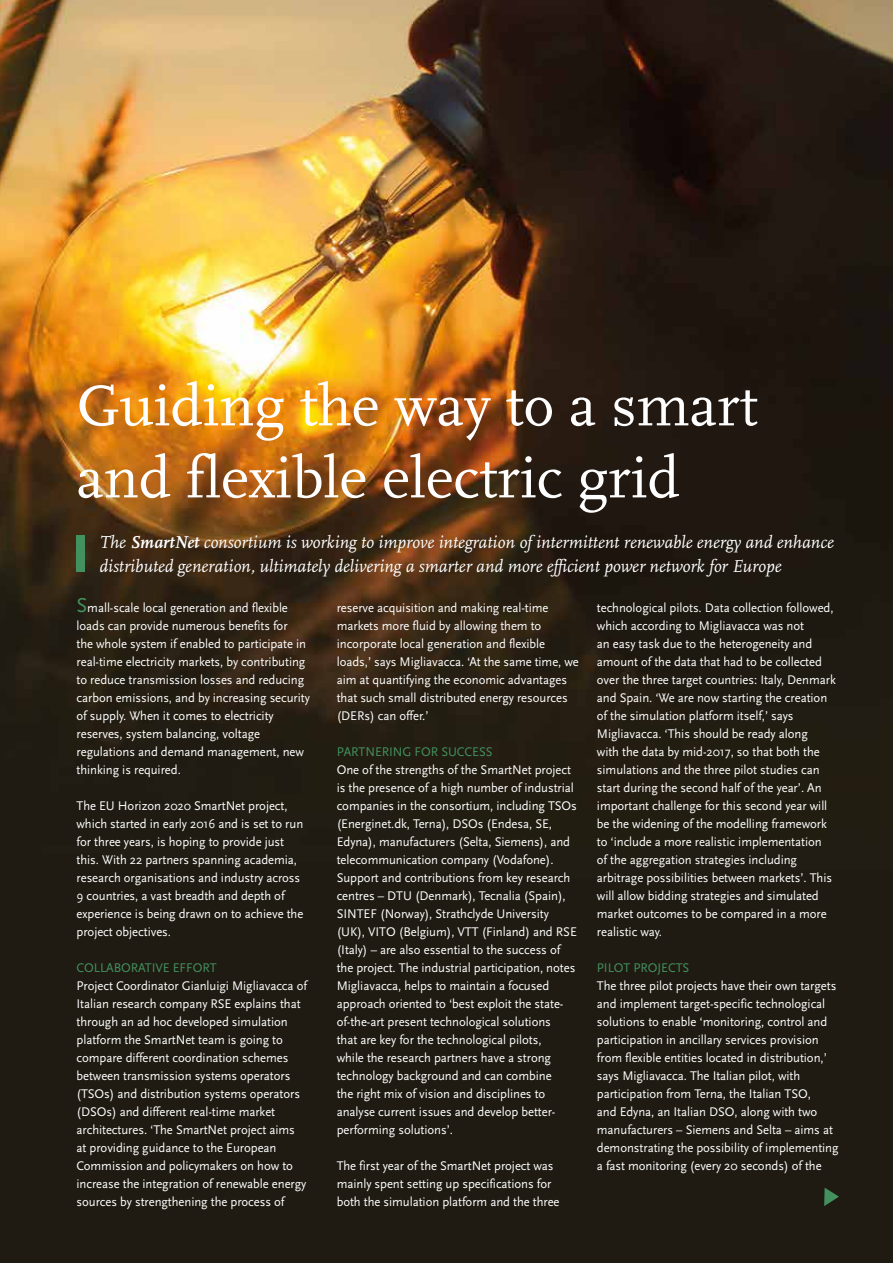
<style>
.page{position:relative;width:893px;height:1263px;background:#fff}
.page>*{position:absolute;margin:0;border:0;box-sizing:border-box;transform-origin:0 0}
.t1{font:60px/72px "Scala";color:#fff}
.t2{font:italic 18px/24px "Scala";color:#fff}
.t3{font:13.2px/18px "Scala Sans";letter-spacing:-.005em;color:#fff}
.t4{font:13.2px "Scala Sans";letter-spacing:-.005em;color:#43915e}
.s1{font-weight:700}
.s2{font-size:21px;color:#43915e}
</style>
<div class="page">
<img style="left:0;top:0;width:893px;height:1263px">
<svg style="left:824px;top:1187px;width:15px;height:19px"></svg>
<div style="left:77px;top:536px;width:8px;height:36px;background:#43915e"></div>
<h1 class="t1" style="left:77px;top:371px;width:683px">Guiding the way to a smart and flexible electric grid</h1>
<h2 class="t2" style="left:99px;top:530px;width:736px">The <span class="s1">SmartNet</span> consortium is working to improve integration of intermittent renewable energy and enhance distributed generation, ultimately delivering a smarter and more efficient power network for Europe</h2>
<p class="t3" style="left:77px;top:599px;width:235px"><span class="s2">S</span>mall-scale local generation and flexible loads can provide numerous benefits for<br>the whole system if enabled to participate in real-time electricity markets, by contributing to reduce transmission losses and reducing carbon emissions, and by increasing security of supply. When it comes to electricity reserves, system balancing, voltage regulations and demand management, new thinking is required.</p>
<p class="t3" style="left:77px;top:797px;width:228px">The EU Horizon 2020 SmartNet project, which started in early 2016 and is set to run for three years, is hoping to provide just this. With 22 partners spanning academia, research organisations and industry across 9 countries, a vast breadth and depth of experience is being drawn on to achieve the project objectives.</p>
<p class="t4" style="left:77px;top:960px;width:142px">COLLABORATIVE EFFORT</p>
<p class="t3" style="left:77px;top:977px;width:232px">Project Coordinator Gianluigi Migliavacca of Italian research company RSE explains that through an ad hoc developed simulation platform the SmartNet team is going to compare different coordination schemes between transmission systems operators (TSOs) and distribution systems operators (DSOs) and different real-time market architectures. ‘The SmartNet project aims at providing guidance to the European Commission and policymakers on how to increase the integration of renewable energy sources by strengthening the process of</p>
<p class="t3" style="left:597px;top:599px;width:240px">technological pilots. Data collection followed, which according to Migliavacca was not<br>an easy task due to the heterogeneity and amount of the data that had to be collected over the three target countries: Italy, Denmark and Spain. ‘We are now starting the creation of the simulation platform itself,’ says Migliavacca. ‘This should be ready along<br>with the data by mid-2017, so that both the simulations and the three pilot studies can start during the second half of the year’. An important challenge for this second year will be the widening of the modelling framework to ‘include a more realistic implementation<br>of the aggregation strategies including arbitrage possibilities between markets’. This will allow bidding strategies and simulated market outcomes to be compared in a more realistic way.</p>
<p class="t4" style="left:597px;top:960px;width:94px">PILOT PROJECTS</p>
<p class="t3" style="left:597px;top:977px;width:243px">The three pilot projects have their own targets and implement target-specific technological solutions to enable ‘monitoring, control and participation in ancillary services provision from flexible entities located in distribution,’ says Migliavacca. The Italian pilot, with participation from Terna, the Italian TSO,<br>and Edyna, an Italian DSO, along with two manufacturers – Siemens and Selta – aims at demonstrating the possibility of implementing a fast monitoring (every 20 seconds) of the</p>
<p class="t3" style="left:337px;top:599px;width:244px">reserve acquisition and making real-time markets more fluid by allowing them to incorporate local generation and flexible loads,’ says Migliavacca. ‘At the same time, we aim at quantifying the economic advantages that such small distributed energy resources (DERs) can offer.’</p>
<p class="t4" style="left:337px;top:744px;width:157px">PARTNERING FOR SUCCESS</p>
<p class="t3" style="left:337px;top:761px;width:242px">One of the strengths of the SmartNet project is the presence of a high number of industrial companies in the consortium, including TSOs (Energinet.dk, Terna), DSOs (Endesa, SE, Edyna), manufacturers (Selta, Siemens), and telecommunication company (Vodafone).<br>Support and contributions from key research centres – DTU (Denmark), Tecnalia (Spain), SINTEF (Norway), Strathclyde University (UK), VITO (Belgium), VTT (Finland) and RSE (Italy) – are also essential to the success of the project. The industrial participation, notes Migliavacca, helps to maintain a focused approach oriented to ‘best exploit the state&shy;of-the-art present technological solutions<br>that are key for the technological pilots,<br>while the research partners have a strong technology background and can combine<br>the right mix of vision and disciplines to analyse current issues and develop better&shy;performing solutions’.</p>
<p class="t3" style="left:337px;top:1157px;width:224px">The first year of the SmartNet project was mainly spent setting up specifications for both the simulation platform and the three</p>
</div>
